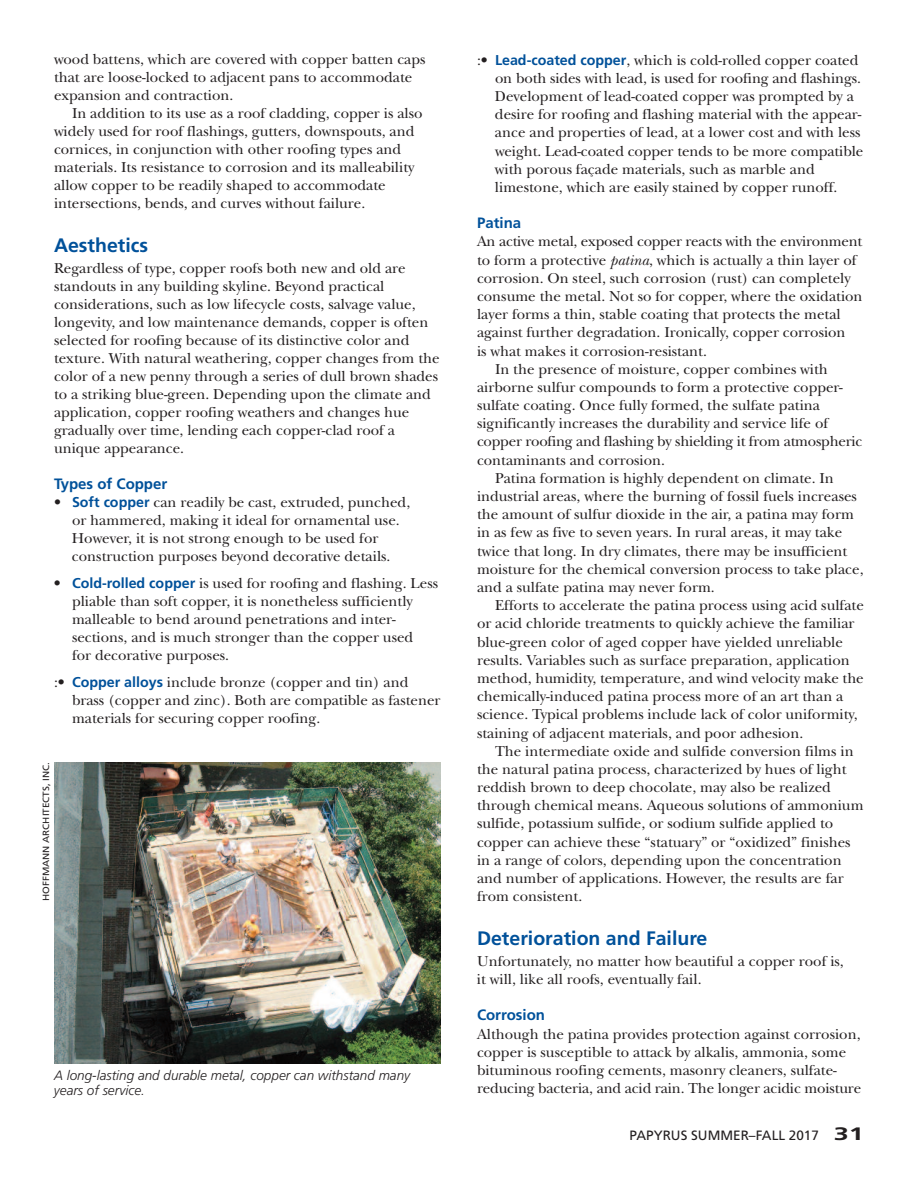
<style>
.page{position:relative;width:918px;height:1188px;background:#fff}
.page>*{position:absolute;margin:0;border:0;box-sizing:border-box;transform-origin:0 0}
.t1{font:700 19.5px "Frutiger";color:#01519a}
.t2{font:15px/18px "New Baskerville Std";color:#231f20}
.t3{font:700 15px "Frutiger";color:#01519a}
.t4{font:italic 300 13.5px/15px "Frutiger";color:#231f20}
.t5{font:13.5px "Frutiger";color:#231f20}
.t6{font:9px "Frutiger";color:#231f20;scale:1.1 1}
.s1{font-family:"Frutiger";font-weight:700;font-size:14.25px;color:#01519a}
.s2{font-style:italic}
.s3{font-weight:700;font-size:18px}
</style>
<div class="page">
<img style="left:54px;top:762px;width:387px;height:302px">
<p class="t2" style="left:54px;top:52px;width:373px">wood battens, which are covered with copper batten caps that are loose-locked to adjacent pans to accommodate expansion and contraction.</p>
<p class="t2" style="left:54px;top:106px;width:370px;text-indent:18px">In addition to its use as a roof cladding, copper is also widely used for roof flashings, gutters, downspouts, and cornices, in conjunction with other roofing types and materials. Its resistance to corrosion and its malleability allow copper to be readily shaped to accommodate intersections, bends, and curves without failure.</p>
<h1 class="t1" style="left:54px;top:237px;width:96px">Aesthetics</h1>
<p class="t2" style="left:54px;top:260px;width:387px">Regardless of type, copper roofs both new and old are standouts in any building skyline. Beyond practical considerations, such as low lifecycle costs, salvage value, longevity, and low maintenance demands, copper is often selected for roofing because of its distinctive color and texture. With natural weathering, copper changes from the color of a new penny through a series of dull brown shades to a striking blue-green. Depending upon the climate and application, copper roofing weathers and changes hue gradually over time, lending each copper-clad roof a unique appearance.</p>
<p class="t3" style="left:54px;top:477px;width:115px">Types of Copper</p>
<p class="t2" style="left:72px;top:494px;width:340px;text-indent:-18px">• <span class="s1">Soft copper</span> can readily be cast, extruded, punched, or hammered, making it ideal for ornamental use.<br>However, it is not strong enough to be used for construction purposes beyond decorative details.</p>
<p class="t2" style="left:72px;top:575px;width:368px;text-indent:-18px">• <span class="s1">Cold-rolled copper</span> is used for roofing and flashing. Less pliable than soft copper, it is nonetheless sufficiently malleable to bend around penetrations and inter&shy;sections, and is much stronger than the copper used<br>for decorative purposes.</p>
<p class="t2" style="left:72px;top:674px;width:370px;text-indent:-18px">:• <span class="s1">Copper alloys</span> include bronze (copper and tin) and brass (copper and zinc). Both are compatible as fastener materials for securing copper roofing.</p>
<p class="t6" style="left:42px;top:901px;width:128px;rotate:-90deg">HOFFMANN ARCHITECTS, INC.</p>
<p class="t4" style="left:54px;top:1068px;width:358px">A long-lasting and durable metal, copper can withstand many years of service.</p>
<p class="t2" style="left:495px;top:52px;width:370px;text-indent:-18px">:• <span class="s1">Lead-coated copper</span>, which is cold-rolled copper coated on both sides with lead, is used for roofing and flashings.<br>Development of lead-coated copper was prompted by a desire for roofing and flashing material with the appear&shy;ance and properties of lead, at a lower cost and with less weight. Lead-coated copper tends to be more compatible with porous façade materials, such as marble and limestone, which are easily stained by copper runoff.</p>
<p class="t3" style="left:477px;top:217px;width:46px">Patina</p>
<p class="t2" style="left:477px;top:234px;width:387px">An active metal, exposed copper reacts with the environment</p>
<p class="t2" style="left:477px;top:252px;width:381px">to form a protective <span class="s2">patina</span>, which is actually a thin layer of</p>
<p class="t2" style="left:477px;top:271px;width:375px">corrosion. On steel, such corrosion (rust) can completely</p>
<p class="t2" style="left:477px;top:289px;width:387px">consume the metal. Not so for copper, where the oxidation</p>
<p class="t2" style="left:477px;top:307px;width:365px">layer forms a thin, stable coating that protects the metal</p>
<p class="t2" style="left:477px;top:325px;width:370px">against further degradation. Ironically, copper corrosion</p>
<p class="t2" style="left:477px;top:343px;width:232px">is what makes it corrosion-resistant.</p>
<p class="t2" style="left:495px;top:361px;width:334px">In the presence of moisture, copper combines with</p>
<p class="t2" style="left:477px;top:380px;width:367px">airborne sulfur compounds to form a protective copper-</p>
<p class="t2" style="left:477px;top:398px;width:345px">sulfate coating. Once fully formed, the sulfate patina</p>
<p class="t2" style="left:477px;top:416px;width:353px">significantly increases the durability and service life of</p>
<p class="t2" style="left:477px;top:434px;width:387px">copper roofing and flashing by shielding it from atmospheric</p>
<p class="t2" style="left:477px;top:452px;width:190px">contaminants and corrosion.</p>
<p class="t2" style="left:495px;top:471px;width:340px">Patina formation is highly dependent on climate. In</p>
<p class="t2" style="left:477px;top:489px;width:381px">industrial areas, where the burning of fossil fuels increases</p>
<p class="t2" style="left:477px;top:507px;width:378px">the amount of sulfur dioxide in the air, a patina may form</p>
<p class="t2" style="left:477px;top:525px;width:367px">in as few as five to seven years. In rural areas, it may take</p>
<p class="t2" style="left:477px;top:543px;width:372px">twice that long. In dry climates, there may be insufficient</p>
<p class="t2" style="left:477px;top:562px;width:388px">moisture for the chemical conversion process to take place,</p>
<p class="t2" style="left:477px;top:580px;width:239px">and a sulfate patina may never form.</p>
<p class="t2" style="left:495px;top:598px;width:370px">Efforts to accelerate the patina process using acid sulfate</p>
<p class="t2" style="left:477px;top:616px;width:379px">or acid chloride treatments to quickly achieve the familiar</p>
<p class="t2" style="left:477px;top:634px;width:367px">blue-green color of aged copper have yielded unreliable</p>
<p class="t2" style="left:477px;top:653px;width:374px">results. Variables such as surface preparation, application</p>
<p class="t2" style="left:477px;top:671px;width:388px">method, humidity, temperature, and wind velocity make the</p>
<p class="t2" style="left:477px;top:689px;width:368px">chemically-induced patina process more of an art than a</p>
<p class="t2" style="left:477px;top:707px;width:382px">science. Typical problems include lack of color uniformity,</p>
<p class="t2" style="left:477px;top:725px;width:328px">staining of adjacent materials, and poor adhesion.</p>
<p class="t2" style="left:495px;top:743px;width:360px">The intermediate oxide and sulfide conversion films in</p>
<p class="t2" style="left:477px;top:762px;width:371px">the natural patina process, characterized by hues of light</p>
<p class="t2" style="left:477px;top:780px;width:355px">reddish brown to deep chocolate, may also be realized</p>
<p class="t2" style="left:477px;top:798px;width:388px">through chemical means. Aqueous solutions of ammonium</p>
<p class="t2" style="left:477px;top:816px;width:358px">sulfide, potassium sulfide, or sodium sulfide applied to</p>
<p class="t2" style="left:477px;top:834px;width:375px">copper can achieve these “statuary” or “oxidized” finishes</p>
<p class="t2" style="left:477px;top:853px;width:366px">in a range of colors, depending upon the concentration</p>
<p class="t2" style="left:477px;top:871px;width:368px">and number of applications. However, the results are far</p>
<p class="t2" style="left:477px;top:889px;width:107px">from consistent.</p>
<h1 class="t1" style="left:477px;top:930px;width:232px">Deterioration and Failure</h1>
<p class="t2" style="left:477px;top:954px;width:368px">Unfortunately, no matter how beautiful a copper roof is, it will, like all roofs, eventually fail.</p>
<p class="t3" style="left:477px;top:1009px;width:70px">Corrosion</p>
<p class="t2" style="left:477px;top:1026px;width:386px">Although the patina provides protection against corrosion, copper is susceptible to attack by alkalis, ammonia, some bituminous roofing cements, masonry cleaners, sulfate&shy;reducing bacteria, and acid rain. The longer acidic moisture</p>
<p class="t5" style="left:629px;top:1130px;width:236px">PAPYRUS SUMMER–FALL 2017 <span class="s3">31</span></p>
</div>
